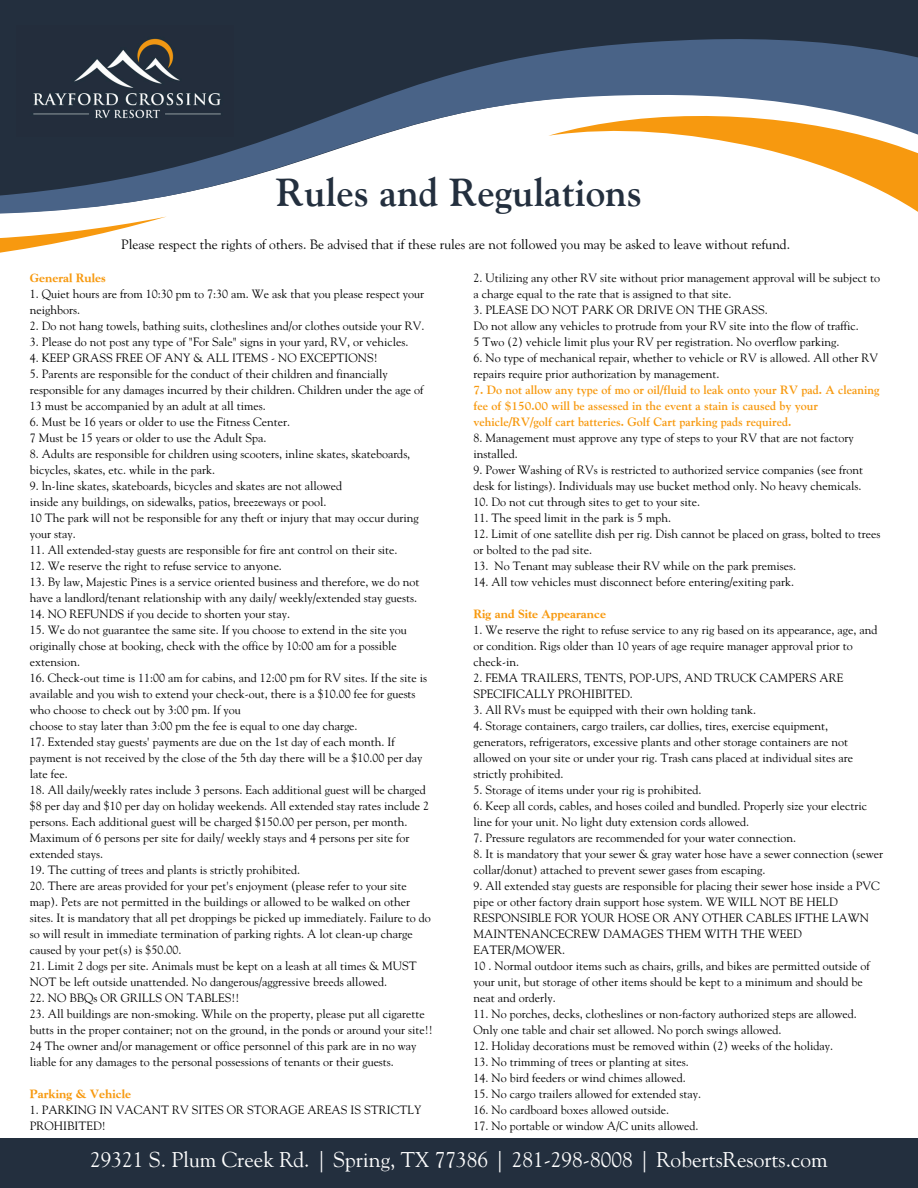
<style>
.page{position:relative;width:918px;height:1188px;background:#fff}
.page>*{position:absolute;margin:0;border:0;box-sizing:border-box;transform-origin:0 0}
.t1{font:700 39px "Goudy Std";color:#232f3e}
.t2{font:21.3px "Goudy Std";color:#fff}
.t3{font:13.5px "Goudy Std";color:#000}
.t4{font:12px/16px "Goudy Std";color:#000}
.t5{font:700 12px/16px "Goudy Std";color:#f7990f}
.t6{font:800 12px "Goudy Std";color:#f7990f}
</style>
<div class="page">
<svg style="left:0;top:0;width:918px;height:196px;fill:#232f3e"></svg>
<svg style="left:0;top:133px;width:167px;height:120px"></svg>
<svg style="left:532px;top:53px;width:386px;height:159px"></svg>
<div style="left:0;top:1138px;width:918px;height:50px;background:#232f3e"></div>
<img style="left:16px;top:25px;width:218px;height:112px">
<p class="t1" style="left:276px;top:177px;width:368px">Rules and Regulations</p>
<p class="t3" style="left:121px;top:239px;width:670px">Please respect the rights of others. Be advised that if these rules are not followed you may be asked to leave without refund.</p>
<h3 class="t6" style="left:30px;top:273px;width:78px">General Rules</h3>
<p class="t4" style="left:30px;top:287px;width:396px">1. Quiet hours are from 10:30 pm to 7:30 am. We ask that you please respect your neighbors.</p>
<p class="t4" style="left:30px;top:319px;width:396px">2. Do not hang towels, bathing suits, clotheslines and/or clothes outside your RV.</p>
<p class="t4" style="left:30px;top:335px;width:380px">3. Please do not post any type of "For Sale" signs in your yard, RV, or vehicles.</p>
<p class="t4" style="left:30px;top:351px;width:350px">4. KEEP GRASS FREE OF ANY &amp; ALL ITEMS - NO EXCEPTIONS!</p>
<p class="t4" style="left:30px;top:367px;width:395px">5. Parents are responsible for the conduct of their children and financially responsible for any damages incurred by their children. Children under the age of<br>13 must be accompanied by an adult at all times.</p>
<p class="t4" style="left:30px;top:415px;width:262px">6. Must be 16 years or older to use the Fitness Center.</p>
<p class="t4" style="left:30px;top:431px;width:238px">7 Must be 15 years or older to use the Adult Spa.</p>
<p class="t4" style="left:30px;top:447px;width:382px">8. Adults are responsible for children using scooters, inline skates, skateboards, bicycles, skates, etc. while in the park.</p>
<p class="t4" style="left:30px;top:479px;width:314px">9. ln-line skates, skateboards, bicycles and skates are not allowed</p>
<p class="t4" style="left:30px;top:495px;width:298px">inside any buildings, on sidewalks, patios, breezeways or pool.</p>
<p class="t4" style="left:30px;top:511px;width:390px">10 The park will not be responsible for any theft or injury that may occur during your stay.</p>
<p class="t4" style="left:30px;top:543px;width:369px">11. All extended-stay guests are responsible for fire ant control on their site.</p>
<p class="t4" style="left:30px;top:559px;width:254px">12. We reserve the right to refuse service to anyone.</p>
<p class="t4" style="left:30px;top:575px;width:391px">13. By law, Majestic Pines is a service oriented business and therefore, we do not have a landlord/tenant relationship with any daily/ weekly/extended stay guests.</p>
<p class="t4" style="left:30px;top:607px;width:262px">14. NO REFUNDS if you decide to shorten your stay.</p>
<p class="t4" style="left:30px;top:623px;width:379px">15. We do not guarantee the same site. If you choose to extend in the site you originally chose at booking, check with the office by 10:00 am for a possible extension.</p>
<p class="t4" style="left:30px;top:671px;width:399px">16. Check-out time is 11:00 am for cabins, and 12:00 pm for RV sites. If the site is available and you wish to extend your check-out, there is a $10.00 fee for guests who choose to check out by 3:00 pm. If you</p>
<p class="t4" style="left:30px;top:719px;width:329px">choose to stay later than 3:00 pm the fee is equal to one day charge.</p>
<p class="t4" style="left:30px;top:735px;width:394px">17. Extended stay guests' payments are due on the 1st day of each month. If payment is not received by the close of the 5th day there will be a $10.00 per day late fee.</p>
<p class="t4" style="left:30px;top:783px;width:401px">18. All daily/weekly rates include 3 persons. Each additional guest will be charged $8 per day and $10 per day on holiday weekends. All extended stay rates include 2 persons. Each additional guest will be charged $150.00 per person, per month.<br>Maximum of 6 persons per site for daily/ weekly stays and 4 persons per site for extended stays.</p>
<p class="t4" style="left:30px;top:863px;width:272px">19. The cutting of trees and plants is strictly prohibited.</p>
<p class="t4" style="left:30px;top:879px;width:403px">20. There are areas provided for your pet's enjoyment (please refer to your site map). Pets are not permitted in the buildings or allowed to be walked on other sites. It is mandatory that all pet droppings be picked up immediately. Failure to do so will result in immediate termination of parking rights. A lot clean-up charge caused by your pet(s) is $50.00.</p>
<p class="t4" style="left:30px;top:959px;width:388px">21. Limit 2 dogs per site. Animals must be kept on a leash at all times &amp; MUST<br>NOT be left outside unattended. No dangerous/aggressive breeds allowed.</p>
<p class="t4" style="left:30px;top:991px;width:211px">22. NO BBQs OR GRILLS ON TABLES!!</p>
<p class="t4" style="left:30px;top:1007px;width:404px">23. All buildings are non-smoking. While on the property, please put all cigarette butts in the proper container; not on the ground, in the ponds or around your site!!</p>
<p class="t4" style="left:30px;top:1039px;width:388px">24 The owner and/or management or office personnel of this park are in no way liable for any damages to the personal possessions of tenants or their guests.</p>
<p class="t6" style="left:30px;top:1089px;width:103px">Parking &amp; Vehicle</p>
<p class="t4" style="left:30px;top:1103px;width:393px">1. PARKING IN VACANT RV SITES OR STORAGE AREAS IS STRICTLY<br>PROHIBITED!</p>
<p class="t4" style="left:473px;top:271px;width:408px">2. Utilizing any other RV site without prior management approval will be subject to a charge equal to the rate that is assigned to that site.</p>
<p class="t4" style="left:473px;top:303px;width:296px">3. PLEASE DO NOT PARK OR DRIVE ON THE GRASS.</p>
<p class="t4" style="left:473px;top:319px;width:387px">Do not allow any vehicles to protrude from your RV site into the flow of traffic.</p>
<p class="t4" style="left:473px;top:335px;width:367px">5 Two (2) vehicle limit plus your RV per registration. No overflow parking.</p>
<p class="t4" style="left:473px;top:351px;width:406px">6. No type of mechanical repair, whether to vehicle or RV is allowed. All other RV repairs require prior authorization by management.</p>
<p class="t5" style="left:473px;top:383px;width:408px">7. Do not allow any type of mo or oil/fluid to leak onto your RV pad. A cleaning fee of $150.00 will be assessed in the event a stain is caused by your vehicle/RV/golf cart batteries. Golf Cart parking pads required.</p>
<p class="t4" style="left:473px;top:431px;width:382px">8. Management must approve any type of steps to your RV that are not factory installed.</p>
<p class="t4" style="left:473px;top:463px;width:391px">9. Power Washing of RVs is restricted to authorized service companies (see front desk for listings). Individuals may use bucket method only. No heavy chemicals.</p>
<p class="t4" style="left:473px;top:495px;width:228px">10. Do not cut through sites to get to your site.</p>
<p class="t4" style="left:473px;top:511px;width:199px">11. The speed limit in the park is 5 mph.</p>
<p class="t4" style="left:473px;top:527px;width:408px">12. Limit of one satellite dish per rig. Dish cannot be placed on grass, bolted to trees or bolted to the pad site.</p>
<p class="t4" style="left:473px;top:559px;width:324px">13. No Tenant may sublease their RV while on the park premises.</p>
<p class="t4" style="left:473px;top:575px;width:322px">14. All tow vehicles must disconnect before entering/exiting park.</p>
<p class="t6" style="left:473px;top:609px;width:134px">Rig and Site Appearance</p>
<p class="t4" style="left:473px;top:623px;width:406px">1. We reserve the right to refuse service to any rig based on its appearance, age, and or condition. Rigs older than 10 years of age require manager approval prior to check-in.</p>
<p class="t4" style="left:473px;top:671px;width:372px">2. FEMA TRAILERS, TENTS, POP-UPS, AND TRUCK CAMPERS ARE</p>
<p class="t4" style="left:473px;top:687px;width:161px">SPECIFICALLY PROHIBITED.</p>
<p class="t4" style="left:473px;top:703px;width:284px">3. All RVs must be equipped with their own holding tank.</p>
<p class="t4" style="left:473px;top:719px;width:381px">4. Storage containers, cargo trailers, car dollies, tires, exercise equipment, generators, refrigerators, excessive plants and other storage containers are not allowed on your site or under your rig. Trash cans placed at individual sites are strictly prohibited.</p>
<p class="t4" style="left:473px;top:783px;width:229px">5. Storage of items under your rig is prohibited.</p>
<p class="t4" style="left:473px;top:799px;width:395px">6. Keep all cords, cables, and hoses coiled and bundled. Properly size your electric line for your unit. No light duty extension cords allowed.</p>
<p class="t4" style="left:473px;top:831px;width:324px">7. Pressure regulators are recommended for your water connection.</p>
<p class="t4" style="left:473px;top:847px;width:411px">8. It is mandatory that your sewer &amp; gray water hose have a sewer connection (sewer collar/donut) attached to prevent sewer gases from escaping.</p>
<p class="t4" style="left:473px;top:879px;width:408px">9. All extended stay guests are responsible for placing their sewer hose inside a PVC pipe or other factory drain support hose system. WE WILL NOT BE HELD RESPONSIBLE FOR YOUR HOSE OR ANY OTHER CABLES IFTHE LAWN MAINTENANCECREW DAMAGES THEM WITH THE WEED EATER/MOWER.</p>
<p class="t4" style="left:473px;top:959px;width:398px">10 . Normal outdoor items such as chairs, grills, and bikes are permitted outside of your unit, but storage of other items should be kept to a minimum and should be neat and orderly.</p>
<p class="t4" style="left:473px;top:1007px;width:385px">11. No porches, decks, clotheslines or non-factory authorized steps are allowed.<br>Only one table and chair set allowed. No porch swings allowed.</p>
<p class="t4" style="left:473px;top:1039px;width:361px">12. Holiday decorations must be removed within (2) weeks of the holiday.</p>
<p class="t4" style="left:473px;top:1055px;width:217px">13. No trimming of trees or planting at sites.</p>
<p class="t4" style="left:473px;top:1071px;width:214px">14. No bird feeders or wind chimes allowed.</p>
<p class="t4" style="left:473px;top:1087px;width:229px">15. No cargo trailers allowed for extended stay.</p>
<p class="t4" style="left:473px;top:1103px;width:197px">16. No cardboard boxes allowed outside.</p>
<p class="t4" style="left:473px;top:1119px;width:227px">17. No portable or window A/C units allowed.</p>
<h1 class="t2" style="left:90px;top:1151px;width:739px">29321 S. Plum Creek Rd. | Spring, TX 77386 | 281-298-8008 | RobertsResorts.com</h1>
</div>
